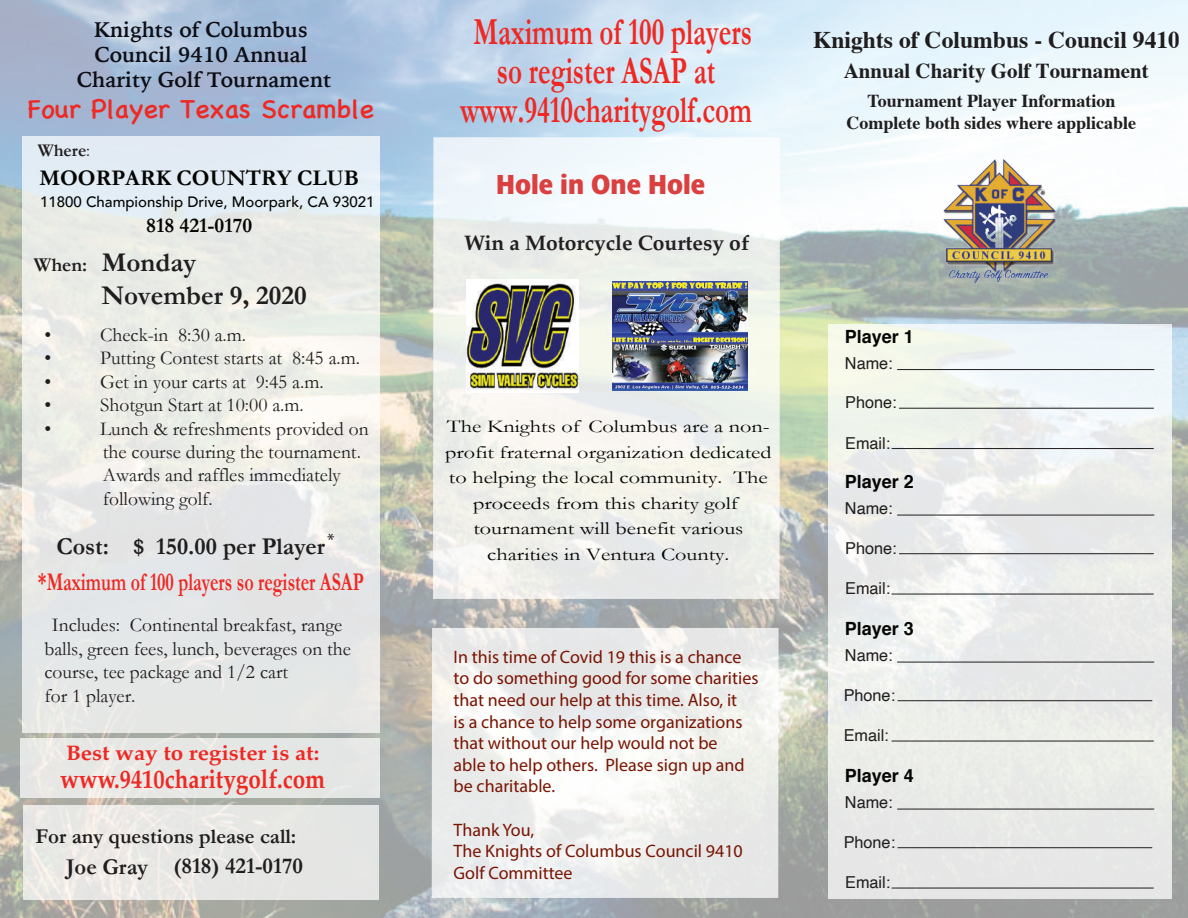
<style>
.page{position:relative;width:1188px;height:918px;background:#fff}
.page>*{position:absolute;margin:0;border:0;box-sizing:border-box;transform-origin:0 0}
.t1{font:700 38.55px/39px "Garamond";color:#ee2923;text-align:center;scale:.7 1}
.t2{font:700 27.3px/32.4px "Garamond";color:#201d1e}
.t3{font:27.3px "Chalkboard SE";color:#ee2923}
.t4{font:27px "Parisine Std Narr Sombre";color:#db4040}
.t5{font:700 26.25px "Palatino";color:#ee2923;scale:.86 1}
.t6{font:700 25.8px "Garamond";color:#ee2923;scale:.7 1}
.t7{font:700 24.3px "Garamond";color:#201d1e}
.t8{font:700 23.85px "Times";color:#201d1e}
.t9{font:700 22.8px "Garamond";color:#201d1e}
.t10{font:700 22.5px "Garamond";color:#040503}
.t11{font:700 21.3px/25.2px "Iowan Old Style";color:#0d0e16;text-align:center}
.t12{font:700 21.3px "Times";color:#201d1e}
.t13{font:700 21.3px "Garamond";color:#201d1e}
.t14{font:700 21px "Palatino";color:#231f20}
.t15{font:700 21px "Palatino";color:#ee2923;scale:1.07 1}
.t16{font:700 21px "Garamond";color:#040503}
.t17{font:19.8px/23.4px "Garamond";color:#201d1e}
.t18{font:700 18.15px/21.6px "Times";color:#201d1e;text-align:center}
.t19{font:700 18.15px "Helvetica";color:#040503}
.t20{font:18px/21.6px "Myriad Pro";color:#791403}
.t21{font:18px/25.5px "Garamond";color:#040503;text-align:center;scale:1.24 1}
.t22{font:700 18px "Garamond";color:#201d1e}
.t23{font:18px "Myriad Pro";color:#231f20}
.t24{font:16.5px "Helvetica";color:#201d1e}
.t25{font:500 15px "Avenir";color:#040503}
.s1{font-weight:400}
.s2{font-size:19.8px}
</style>
<div class="page">
<img style="left:0;top:0;width:1188px;height:918px">
<div style="left:20px;top:739px;width:359px;height:59px;background:#e5e7e5"></div>
<svg style="left:23px;top:136px;width:357px;height:596px;background:#e8eae9"></svg>
<div style="left:23px;top:806px;width:356px;height:94px;background:linear-gradient(to right,#eeebe7,#e4e5e4)"></div>
<div style="left:433px;top:137px;width:347px;height:462px;background:linear-gradient(to bottom,#f2f7f6,#efeee7)"></div>
<svg style="left:828px;top:324px;width:343px;height:575px;fill:#eaecea"></svg>
<hr style="left:897px;top:369px;width:257px;height:1px;background:#201d1e">
<hr style="left:899px;top:408px;width:255px;height:1px;background:#201d1e">
<hr style="left:892px;top:448px;width:262px;height:1px;background:#201d1e">
<hr style="left:897px;top:515px;width:257px;height:1px;background:#201d1e">
<hr style="left:899px;top:553px;width:255px;height:1px;background:#201d1e">
<hr style="left:892px;top:594px;width:262px;height:1px;background:#201d1e">
<hr style="left:897px;top:662px;width:257px;height:1px;background:#201d1e">
<hr style="left:898px;top:700px;width:254px;height:1px;background:#201d1e">
<hr style="left:892px;top:741px;width:262px;height:1px;background:#201d1e">
<hr style="left:897px;top:809px;width:257px;height:1px;background:#201d1e">
<hr style="left:898px;top:847px;width:254px;height:1px;background:#201d1e">
<hr style="left:892px;top:888px;width:262px;height:1px;background:#201d1e">
<img style="left:466px;top:280px;width:113px;height:112px">
<img style="left:613px;top:281px;width:135px;height:110px">
<img style="left:932px;top:148px;width:135px;height:135px">
<svg style="left:432px;top:628px;width:347px;height:270px;fill:#ebeceb"></svg>
<p class="t11" style="left:77px;top:16px;width:256px">Knights of Columbus<br>Council 9410 Annual<br>Charity Golf Tournament</p>
<h2 class="t3" style="left:28px;top:85px;width:347px">Four Player Texas Scramble</h2>
<p class="t22" style="left:38px;top:138px;width:54px">Where<span class="s1">:</span></p>
<p class="t10" style="left:39px;top:163px;width:321px">MOORPARK COUNTRY CLUB</p>
<p class="t25" style="left:40px;top:188px;width:336px">11800 Championship Drive, Moorpark, CA 93021</p>
<p class="t16" style="left:146px;top:211px;width:108px">818 421-0170</p>
<h2 class="t2" style="left:101px;top:246px;width:207px;text-indent:-67px"><span class="s2">When:</span> Monday<br>November 9, 2020</h2>
<p class="t17" style="left:44px;top:323px;width:8px">•</p>
<p class="t17" style="left:100px;top:323px;width:148px">Check-in 8:30 a.m.</p>
<p class="t17" style="left:44px;top:346px;width:8px">•</p>
<p class="t17" style="left:100px;top:346px;width:262px">Putting Contest starts at 8:45 a.m.</p>
<p class="t17" style="left:44px;top:369px;width:8px">•</p>
<p class="t17" style="left:100px;top:369px;width:225px">Get in your carts at 9:45 a.m.</p>
<p class="t17" style="left:44px;top:393px;width:8px">•</p>
<p class="t17" style="left:100px;top:393px;width:205px">Shotgun Start at 10:00 a.m.</p>
<p class="t17" style="left:44px;top:416px;width:8px">•</p>
<p class="t17" style="left:100px;top:416px;width:270px">Lunch &amp; refreshments provided on the course during the tournament.<br>Awards and raffles immediately following golf.</p>
<p class="t7" style="left:57px;top:530px;width:270px">Cost: $ 150.00 per Player</p>
<p class="t23" style="left:327px;top:529px;width:9px">*</p>
<h3 class="t6" style="left:38px;top:564px;width:467px">*Maximum of 100 players so register ASAP</h3>
<p class="t17" style="left:44px;top:613px;width:308px;text-indent:7px">Includes: Continental breakfast, range balls, green fees, lunch, beverages on the course, tee package and 1/2 cart<br>for 1 player.</p>
<p class="t15" style="left:66px;top:735px;width:238px">Best way to register is at:</p>
<h3 class="t5" style="left:60px;top:757px;width:310px">www.9410charitygolf.com</h3>
<p class="t13" style="left:35px;top:822px;width:262px">For any questions please call:</p>
<p class="t9" style="left:66px;top:851px;width:238px">Joe Gray (818) 421-0170</p>
<h1 class="t1" style="left:460px;top:13px;width:419px">Maximum of 100 players so register ASAP at www.9410charitygolf.com</h1>
<h3 class="t4" style="left:496px;top:168px;width:210px">Hole in One Hole</h3>
<p class="t14" style="left:464px;top:225px;width:287px">Win a Motorcycle Courtesy of</p>
<p class="t21" style="left:445px;top:413px;width:265px">The Knights of Columbus are a non&shy;profit fraternal organization dedicated to helping the local community. The proceeds from this charity golf tournament will benefit various charities in Ventura County.</p>
<p class="t20" style="left:454px;top:646px;width:306px">In this time of Covid 19 this is a chance to do something good for some charities that need our help at this time. Also, it<br>is a chance to help some organizations that without our help would not be<br>able to help others. Please sign up and be charitable.</p>
<p class="t20" style="left:454px;top:819px;width:291px">Thank You,<br>The Knights of Columbus Council 9410<br>Golf Committee</p>
<p class="t8" style="left:813px;top:17px;width:369px">Knights of Columbus - Council 9410</p>
<p class="t12" style="left:844px;top:50px;width:307px">Annual Charity Golf Tournament</p>
<p class="t18" style="left:847px;top:89px;width:291px">Tournament Player Information<br>Complete both sides where applicable</p>
<p class="t19" style="left:845px;top:322px;width:71px">Player 1</p>
<p class="t24" style="left:845px;top:350px;width:49px">Name:</p>
<p class="t24" style="left:845px;top:390px;width:53px">Phone:</p>
<p class="t24" style="left:845px;top:430px;width:47px">Email:</p>
<p class="t19" style="left:845px;top:467px;width:71px">Player 2</p>
<p class="t24" style="left:845px;top:496px;width:49px">Name:</p>
<p class="t24" style="left:845px;top:535px;width:53px">Phone:</p>
<p class="t24" style="left:845px;top:576px;width:47px">Email:</p>
<p class="t19" style="left:845px;top:614px;width:71px">Player 3</p>
<p class="t24" style="left:845px;top:643px;width:49px">Name:</p>
<p class="t24" style="left:844px;top:682px;width:53px">Phone:</p>
<p class="t24" style="left:844px;top:723px;width:47px">Email:</p>
<p class="t19" style="left:845px;top:761px;width:71px">Player 4</p>
<p class="t24" style="left:845px;top:790px;width:49px">Name:</p>
<p class="t24" style="left:844px;top:829px;width:53px">Phone:</p>
<p class="t24" style="left:845px;top:870px;width:47px">Email:</p>
</div>
